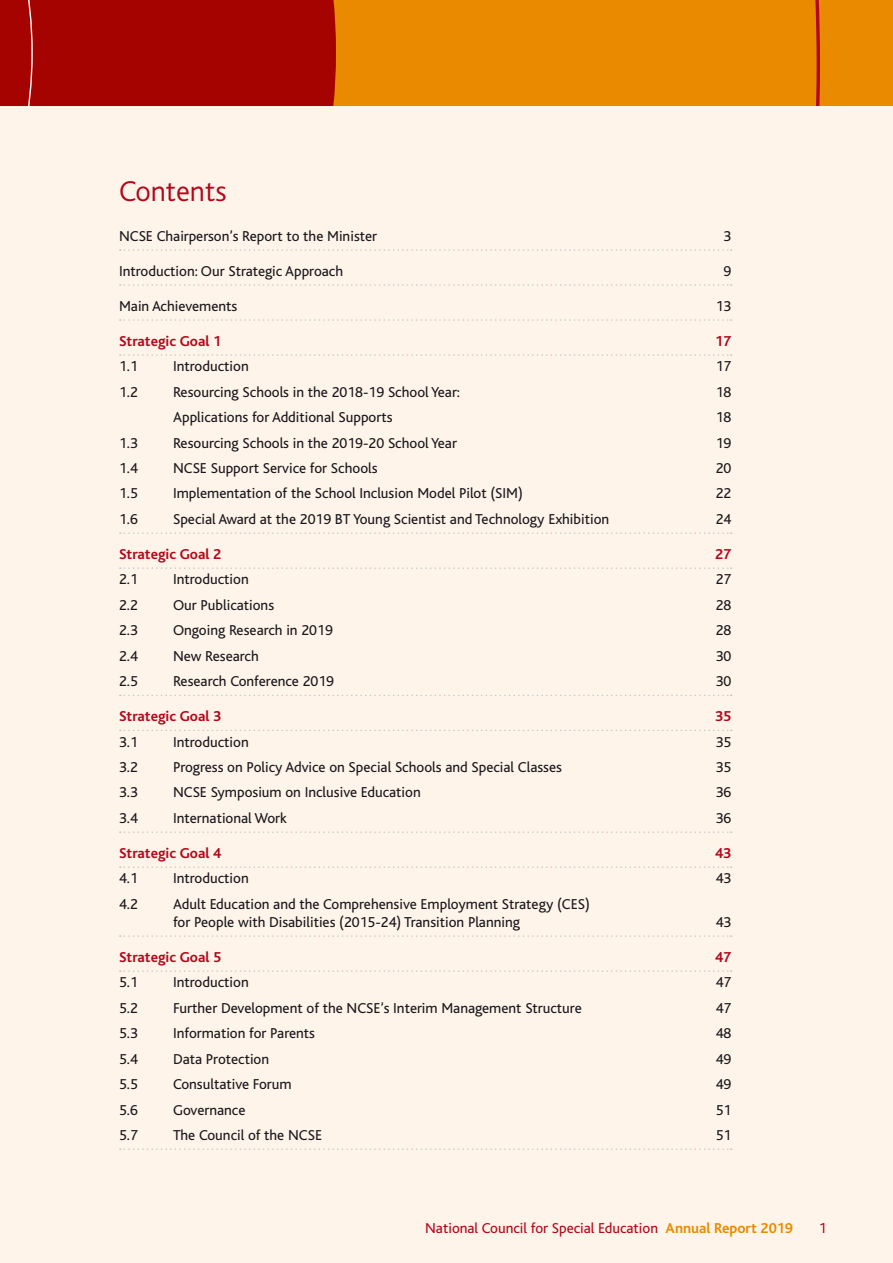
<style>
.page{position:relative;width:893px;height:1263px;background:#fff}
.page>*{position:absolute;margin:0;border:0;box-sizing:border-box;transform-origin:0 0}
.Head_II{font:300 30px "Bliss";color:#b3071b}
.Paragraph_Style_1{font:15px/18px "Bliss";color:#1a171c}
.Paragraph_Style_1-2{font:700 15px "Bliss";color:#b3071b}
.t1{font:15px "Bliss";color:#b3071b}
.s1{font-weight:700;color:#ea8a00}
</style>
<div class="page">
<div style="left:0;top:0;width:893px;height:139px;background:#ea8a00"></div>
<svg style="left:1px;top:0;width:819px;height:106px"></svg>
<div style="left:0;top:106px;width:893px;height:1157px;background:#fef4e9"></div>
<hr style="left:0;top:0;width:1px;height:1263px;background:#fef4e9">
<svg style="left:120px;top:249px;width:612px;height:2px"></svg>
<svg style="left:120px;top:284px;width:612px;height:2px"></svg>
<svg style="left:120px;top:319px;width:612px;height:2px"></svg>
<svg style="left:120px;top:354px;width:612px;height:2px"></svg>
<svg style="left:120px;top:532px;width:612px;height:2px"></svg>
<svg style="left:120px;top:567px;width:612px;height:2px"></svg>
<svg style="left:120px;top:695px;width:612px;height:1px"></svg>
<svg style="left:120px;top:730px;width:612px;height:1px"></svg>
<svg style="left:120px;top:831px;width:612px;height:2px"></svg>
<svg style="left:120px;top:866px;width:612px;height:2px"></svg>
<svg style="left:120px;top:935px;width:612px;height:2px"></svg>
<svg style="left:120px;top:970px;width:612px;height:2px"></svg>
<svg style="left:120px;top:1148px;width:612px;height:2px"></svg>
<p class="Head_II" style="left:119px;top:176px;width:109px">Contents</p>
<p class="Paragraph_Style_1" style="left:119px;top:227px;width:260px">NCSE Chairperson’s Report to the Minister</p>
<p class="Paragraph_Style_1" style="left:723px;top:227px;width:9px">3</p>
<p class="Paragraph_Style_1" style="left:119px;top:262px;width:226px">Introduction: Our Strategic Approach</p>
<p class="Paragraph_Style_1" style="left:723px;top:262px;width:9px">9</p>
<p class="Paragraph_Style_1" style="left:119px;top:297px;width:120px">Main Achievements</p>
<p class="Paragraph_Style_1" style="left:716px;top:297px;width:17px">13</p>
<p class="Paragraph_Style_1-2" style="left:119px;top:333px;width:104px">Strategic Goal 1</p>
<p class="Paragraph_Style_1-2" style="left:715px;top:333px;width:18px">17</p>
<p class="Paragraph_Style_1" style="left:119px;top:358px;width:20px">1.1</p>
<p class="Paragraph_Style_1" style="left:173px;top:358px;width:77px">Introduction</p>
<p class="Paragraph_Style_1" style="left:716px;top:358px;width:17px">17</p>
<p class="Paragraph_Style_1" style="left:119px;top:383px;width:20px">1.2</p>
<p class="Paragraph_Style_1" style="left:173px;top:383px;width:289px">Resourcing Schools in the 2018-19 School Year:</p>
<p class="Paragraph_Style_1" style="left:716px;top:383px;width:17px">18</p>
<p class="Paragraph_Style_1" style="left:173px;top:408px;width:221px">Applications for Additional Supports</p>
<p class="Paragraph_Style_1" style="left:716px;top:408px;width:17px">18</p>
<p class="Paragraph_Style_1" style="left:119px;top:434px;width:20px">1.3</p>
<p class="Paragraph_Style_1" style="left:173px;top:434px;width:285px">Resourcing Schools in the 2019-20 School Year</p>
<p class="Paragraph_Style_1" style="left:716px;top:434px;width:17px">19</p>
<p class="Paragraph_Style_1" style="left:119px;top:459px;width:20px">1.4</p>
<p class="Paragraph_Style_1" style="left:173px;top:459px;width:206px">NCSE Support Service for Schools</p>
<p class="Paragraph_Style_1" style="left:716px;top:459px;width:17px">20</p>
<p class="Paragraph_Style_1" style="left:119px;top:485px;width:20px">1.5</p>
<p class="Paragraph_Style_1" style="left:173px;top:485px;width:351px">Implementation of the School Inclusion Model Pilot (SIM)</p>
<p class="Paragraph_Style_1" style="left:716px;top:485px;width:17px">22</p>
<p class="Paragraph_Style_1" style="left:119px;top:510px;width:20px">1.6</p>
<p class="Paragraph_Style_1" style="left:173px;top:510px;width:438px">Special Award at the 2019 BT Young Scientist and Technology Exhibition</p>
<p class="Paragraph_Style_1" style="left:716px;top:510px;width:17px">24</p>
<p class="Paragraph_Style_1-2" style="left:119px;top:546px;width:104px">Strategic Goal 2</p>
<p class="Paragraph_Style_1-2" style="left:715px;top:546px;width:18px">27</p>
<p class="Paragraph_Style_1" style="left:119px;top:571px;width:20px">2.1</p>
<p class="Paragraph_Style_1" style="left:173px;top:571px;width:77px">Introduction</p>
<p class="Paragraph_Style_1" style="left:716px;top:571px;width:17px">27</p>
<p class="Paragraph_Style_1" style="left:119px;top:596px;width:20px">2.2</p>
<p class="Paragraph_Style_1" style="left:173px;top:596px;width:103px">Our Publications</p>
<p class="Paragraph_Style_1" style="left:716px;top:596px;width:17px">28</p>
<p class="Paragraph_Style_1" style="left:119px;top:622px;width:20px">2.3</p>
<p class="Paragraph_Style_1" style="left:173px;top:622px;width:161px">Ongoing Research in 2019</p>
<p class="Paragraph_Style_1" style="left:716px;top:622px;width:17px">28</p>
<p class="Paragraph_Style_1" style="left:119px;top:647px;width:20px">2.4</p>
<p class="Paragraph_Style_1" style="left:173px;top:647px;width:87px">New Research</p>
<p class="Paragraph_Style_1" style="left:716px;top:647px;width:17px">30</p>
<p class="Paragraph_Style_1" style="left:119px;top:672px;width:20px">2.5</p>
<p class="Paragraph_Style_1" style="left:173px;top:672px;width:163px">Research Conference 2019</p>
<p class="Paragraph_Style_1" style="left:716px;top:672px;width:17px">30</p>
<p class="Paragraph_Style_1-2" style="left:119px;top:708px;width:104px">Strategic Goal 3</p>
<p class="Paragraph_Style_1-2" style="left:715px;top:708px;width:18px">35</p>
<p class="Paragraph_Style_1" style="left:119px;top:733px;width:20px">3.1</p>
<p class="Paragraph_Style_1" style="left:173px;top:733px;width:77px">Introduction</p>
<p class="Paragraph_Style_1" style="left:716px;top:733px;width:17px">35</p>
<p class="Paragraph_Style_1" style="left:119px;top:758px;width:20px">3.2</p>
<p class="Paragraph_Style_1" style="left:173px;top:758px;width:390px">Progress on Policy Advice on Special Schools and Special Classes</p>
<p class="Paragraph_Style_1" style="left:716px;top:758px;width:17px">35</p>
<p class="Paragraph_Style_1" style="left:119px;top:784px;width:20px">3.3</p>
<p class="Paragraph_Style_1" style="left:173px;top:784px;width:249px">NCSE Symposium on Inclusive Education</p>
<p class="Paragraph_Style_1" style="left:716px;top:784px;width:17px">36</p>
<p class="Paragraph_Style_1" style="left:119px;top:809px;width:20px">3.4</p>
<p class="Paragraph_Style_1" style="left:173px;top:809px;width:115px">International Work</p>
<p class="Paragraph_Style_1" style="left:716px;top:809px;width:17px">36</p>
<p class="Paragraph_Style_1-2" style="left:119px;top:845px;width:104px">Strategic Goal 4</p>
<p class="Paragraph_Style_1-2" style="left:715px;top:845px;width:18px">43</p>
<p class="Paragraph_Style_1" style="left:119px;top:870px;width:20px">4.1</p>
<p class="Paragraph_Style_1" style="left:173px;top:870px;width:77px">Introduction</p>
<p class="Paragraph_Style_1" style="left:716px;top:870px;width:17px">43</p>
<p class="Paragraph_Style_1" style="left:119px;top:895px;width:20px">4.2</p>
<p class="Paragraph_Style_1" style="left:173px;top:895px;width:418px">Adult Education and the Comprehensive Employment Strategy (CES) for People with Disabilities (2015-24) Transition Planning</p>
<p class="Paragraph_Style_1" style="left:716px;top:913px;width:17px">43</p>
<p class="Paragraph_Style_1-2" style="left:119px;top:949px;width:104px">Strategic Goal 5</p>
<p class="Paragraph_Style_1-2" style="left:715px;top:949px;width:18px">47</p>
<p class="Paragraph_Style_1" style="left:119px;top:974px;width:20px">5.1</p>
<p class="Paragraph_Style_1" style="left:173px;top:974px;width:77px">Introduction</p>
<p class="Paragraph_Style_1" style="left:716px;top:974px;width:17px">47</p>
<p class="Paragraph_Style_1" style="left:119px;top:999px;width:20px">5.2</p>
<p class="Paragraph_Style_1" style="left:173px;top:999px;width:410px">Further Development of the NCSE’s Interim Management Structure</p>
<p class="Paragraph_Style_1" style="left:716px;top:999px;width:17px">47</p>
<p class="Paragraph_Style_1" style="left:119px;top:1024px;width:20px">5.3</p>
<p class="Paragraph_Style_1" style="left:173px;top:1024px;width:144px">Information for Parents</p>
<p class="Paragraph_Style_1" style="left:716px;top:1024px;width:17px">48</p>
<p class="Paragraph_Style_1" style="left:119px;top:1050px;width:20px">5.4</p>
<p class="Paragraph_Style_1" style="left:173px;top:1050px;width:98px">Data Protection</p>
<p class="Paragraph_Style_1" style="left:716px;top:1050px;width:17px">49</p>
<p class="Paragraph_Style_1" style="left:119px;top:1075px;width:20px">5.5</p>
<p class="Paragraph_Style_1" style="left:173px;top:1075px;width:120px">Consultative Forum</p>
<p class="Paragraph_Style_1" style="left:716px;top:1075px;width:17px">49</p>
<p class="Paragraph_Style_1" style="left:119px;top:1101px;width:20px">5.6</p>
<p class="Paragraph_Style_1" style="left:173px;top:1101px;width:74px">Governance</p>
<p class="Paragraph_Style_1" style="left:716px;top:1101px;width:17px">51</p>
<p class="Paragraph_Style_1" style="left:119px;top:1126px;width:20px">5.7</p>
<p class="Paragraph_Style_1" style="left:173px;top:1126px;width:150px">The Council of the NCSE</p>
<p class="Paragraph_Style_1" style="left:716px;top:1126px;width:17px">51</p>
<p class="t1" style="left:425px;top:1220px;width:369px">National Council for Special Education <span class="s1">Annual Report 2019</span></p>
<p class="t1" style="left:819px;top:1220px;width:9px">1</p>
</div>
